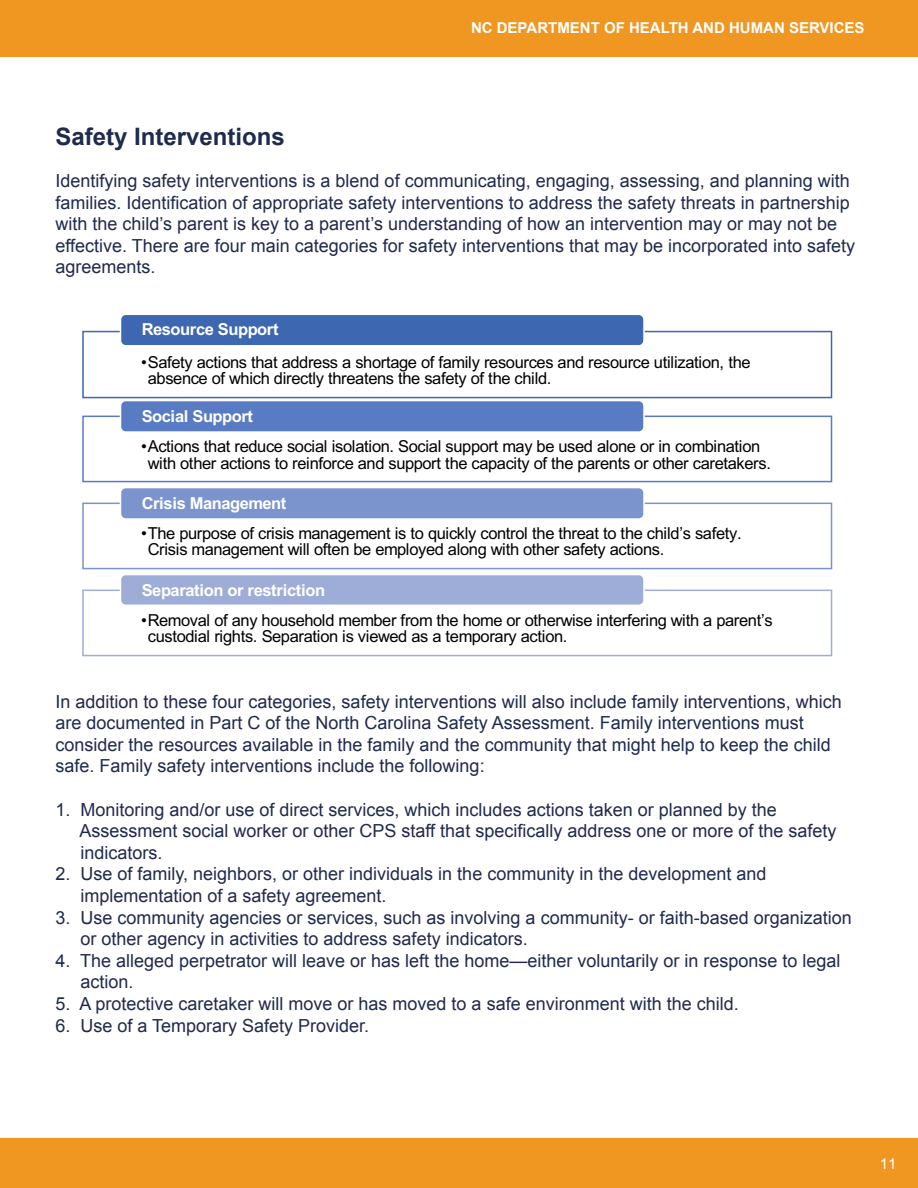
<style>
.page{position:relative;width:918px;height:1188px;background:#fff}
.page>*{position:absolute;margin:0;border:0;box-sizing:border-box;transform-origin:0 0}
.t1{font:700 24px "Arial";color:#1f2a4d}
.t2{font:18px/21.6px "Arial";color:#1f2a4d}
.t3{font:16.5px/16.5px "Arial";letter-spacing:-.025em;color:#000}
.t4{font:700 16.5px "Arial";letter-spacing:-.025em;color:#fff}
.t5{font:700 15px "Arial";color:#fff}
.t6{font:15px "Arial";color:#fff}
</style>
<div class="page">
<img style="left:1px;top:0;width:917px;height:1188px">
<img style="left:0;top:0;width:1px;height:1188px">
<div style="left:83px;top:332px;width:749px;height:66px;background:#fff"></div>
<div style="left:82px;top:331px;width:750px;height:67px;border:2px solid #3d67b1"></div>
<div style="left:121px;top:314px;width:523px;height:32px;background:#3d67b1;border-radius:5px"></div>
<div style="left:120px;top:314px;width:525px;height:33px;border:2px solid #fff;border-radius:5px"></div>
<div style="left:83px;top:416px;width:749px;height:66px;background:#fff"></div>
<div style="left:82px;top:416px;width:750px;height:66px;border:2px solid #587bc3"></div>
<div style="left:121px;top:401px;width:523px;height:31px;background:#587bc3;border-radius:5px"></div>
<div style="left:120px;top:400px;width:525px;height:33px;border:2px solid #fff;border-radius:5px"></div>
<div style="left:83px;top:503px;width:749px;height:66px;background:#fff"></div>
<div style="left:82px;top:503px;width:750px;height:66px;border:2px solid #7c94cd"></div>
<div style="left:121px;top:488px;width:523px;height:31px;background:#7c94cd;border-radius:5px"></div>
<div style="left:120px;top:487px;width:525px;height:33px;border:2px solid #fff;border-radius:5px"></div>
<div style="left:83px;top:590px;width:749px;height:66px;background:#fff"></div>
<div style="left:82px;top:590px;width:750px;height:66px;border:2px solid #9eadd8"></div>
<div style="left:121px;top:575px;width:523px;height:30px;background:#9eadd8;border-radius:5px"></div>
<div style="left:120px;top:574px;width:525px;height:32px;border:2px solid #fff;border-radius:5px"></div>
<h1 class="t1" style="left:56px;top:121px;width:231px">Safety Interventions</h1>
<p class="t5" style="left:471px;top:18px;width:395px">NC DEPARTMENT OF HEALTH AND HUMAN SERVICES</p>
<p class="t2" style="left:56px;top:170px;width:801px">Identifying safety interventions is a blend of communicating, engaging, assessing, and planning with families. Identification of appropriate safety interventions to address the safety threats in partnership with the child’s parent is key to a parent’s understanding of how an intervention may or may not be effective. There are four main categories for safety interventions that may be incorporated into safety agreements.</p>
<p class="t4" style="left:142px;top:318px;width:138px">Resource Support</p>
<p class="t3" style="left:148px;top:353px;width:604px;text-indent:-7px">•Safety actions that address a shortage of family resources and resource utilization, the absence of which directly threatens the safety of the child.</p>
<p class="t4" style="left:142px;top:404px;width:113px">Social Support</p>
<p class="t3" style="left:148px;top:438px;width:625px;text-indent:-7px">•Actions that reduce social isolation. Social support may be used alone or in combination with other actions to reinforce and support the capacity of the parents or other caretakers.</p>
<p class="t4" style="left:142px;top:491px;width:146px">Crisis Management</p>
<p class="t3" style="left:148px;top:524px;width:595px;text-indent:-7px">•The purpose of crisis management is to quickly control the threat to the child’s safety.<br>Crisis management will often be employed along with other safety actions.</p>
<p class="t4" style="left:142px;top:578px;width:185px">Separation or restriction</p>
<p class="t3" style="left:148px;top:611px;width:626px;text-indent:-7px">•Removal of any household member from the home or otherwise interfering with a parent’s custodial rights. Separation is viewed as a temporary action.</p>
<p class="t2" style="left:56px;top:691px;width:788px">In addition to these four categories, safety interventions will also include family interventions, which are documented in Part C of the North Carolina Safety Assessment. Family interventions must consider the resources available in the family and the community that might help to keep the child safe. Family safety interventions include the following:</p>
<p class="t2" style="left:80px;top:799px;width:758px;text-indent:-24px">1. Monitoring and/or use of direct services, which includes actions taken or planned by the<br>Assessment social worker or other CPS staff that specifically address one or more of the safety indicators.</p>
<p class="t2" style="left:81px;top:864px;width:687px;text-indent:-25px">2. Use of family, neighbors, or other individuals in the community in the development and implementation of a safety agreement.</p>
<p class="t2" style="left:81px;top:907px;width:773px;text-indent:-25px">3. Use community agencies or services, such as involving a community- or faith-based organization or other agency in activities to address safety indicators.</p>
<p class="t2" style="left:81px;top:950px;width:761px;text-indent:-25px">4. The alleged perpetrator will leave or has left the home—either voluntarily or in response to legal action.</p>
<p class="t2" style="left:56px;top:993px;width:685px">5. A protective caretaker will move or has moved to a safe environment with the child.</p>
<p class="t2" style="left:56px;top:1015px;width:315px">6. Use of a Temporary Safety Provider.</p>
<p class="t6" style="left:880px;top:1154px;width:18px">11</p>
</div>
